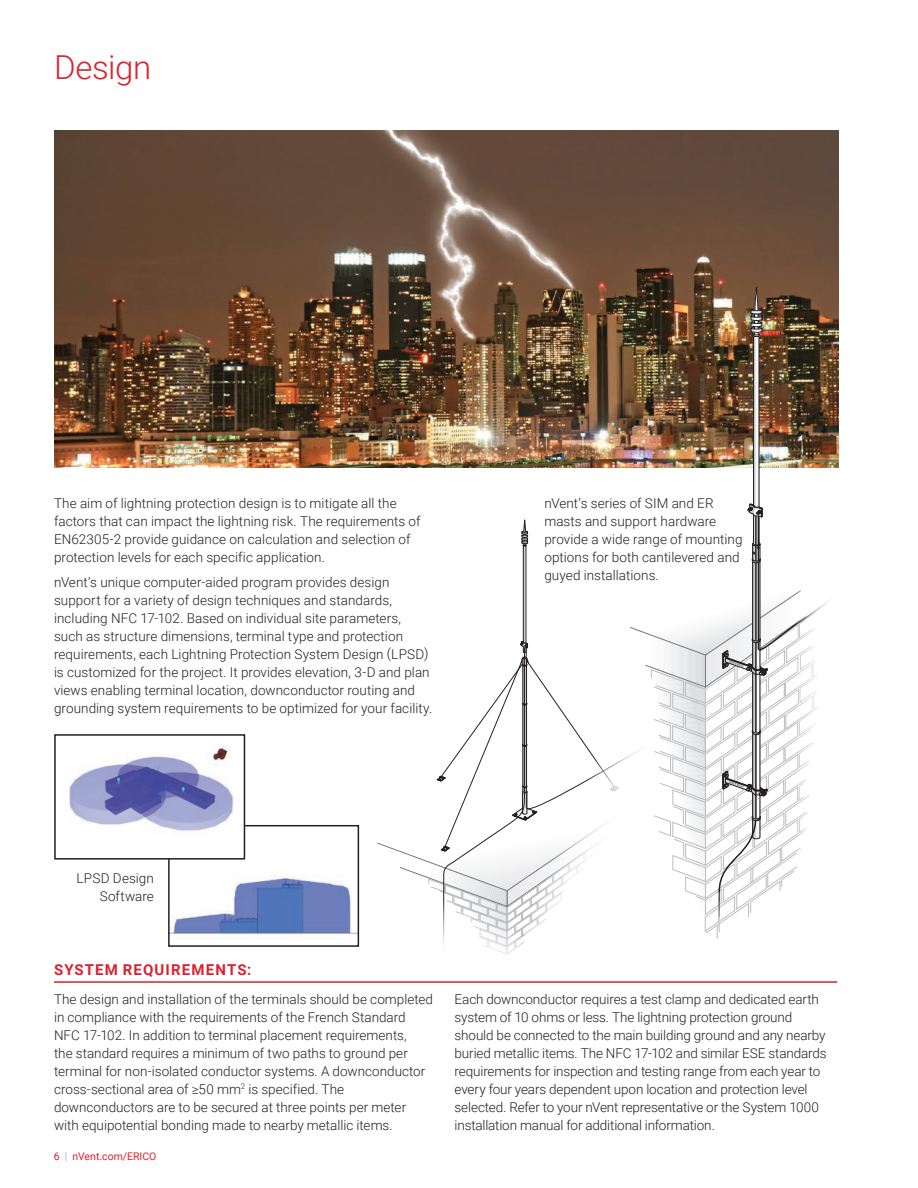
<style>
.page{position:relative;width:918px;height:1188px;background:#fff}
.page>*{position:absolute;margin:0;border:0;box-sizing:border-box;transform-origin:0 0}
.t1{font:300 33px "Roboto";letter-spacing:-.015em;color:#db2230}
.Subheading_Level_1{font:700 15px "Roboto";letter-spacing:.075em;color:#db2230}
.Body_Text{font:300 13.5px/18px "Roboto";color:#231f20}
.t2{font:10.5px "Roboto";color:#db2230}
.s1{font-weight:300;color:#8f959e}
</style>
<div class="page">
<img style="left:54px;top:130px;width:785px;height:338px">
<hr style="left:54px;top:981px;width:783px;height:2px;background:#db2230">
<img style="left:631px;top:287px;width:208px;height:652px">
<svg style="left:506px;top:644px;width:154px;height:311px"></svg>
<svg style="left:377px;top:520px;width:244px;height:434px"></svg>
<img style="left:171px;top:830px;width:185px;height:104px">
<div style="left:168px;top:825px;width:191px;height:122px;border:2px solid #231f20"></div>
<div style="left:55px;top:735px;width:189px;height:124px;background:#fff"></div>
<img style="left:69px;top:747px;width:165px;height:86px">
<div style="left:54px;top:734px;width:191px;height:126px;border:2px solid #231f20"></div>
<p class="t1" style="left:54px;top:44px;width:99px">Design</p>
<p class="Body_Text" style="left:54px;top:494px;width:368px">The aim of lightning protection design is to mitigate all the factors that can impact the lightning risk. The requirements of EN62305-2 provide guidance on calculation and selection of protection levels for each specific application.</p>
<p class="Body_Text" style="left:54px;top:572px;width:380px">nVent’s unique computer-aided program provides design support for a variety of design techniques and standards, including NFC 17-102. Based on individual site parameters, such as structure dimensions, terminal type and protection requirements, each Lightning Protection System Design (LPSD) is customized for the project. It provides elevation, 3-D and plan views enabling terminal location, downconductor routing and grounding system requirements to be optimized for your facility.</p>
<p class="Body_Text" style="left:77px;top:869px;width:79px;text-align:right">LPSD Design<br>Software</p>
<p class="Body_Text" style="left:544px;top:494px;width:200px">nVent’s series of SIM and ER masts and support hardware provide a wide range of mounting options for both cantilevered and guyed installations.</p>
<p class="Subheading_Level_1" style="left:54px;top:959px;width:199px">SYSTEM REQUIREMENTS:</p>
<p class="Body_Text" style="left:54px;top:990px;width:381px">The design and installation of the terminals should be completed in compliance with the requirements of the French Standard NFC 17-102. In addition to terminal placement requirements,<br>the standard requires a minimum of two paths to ground per terminal for non-isolated conductor systems. A downconductor cross-sectional area of ≥50 mm<sup>2</sup> is specified. The downconductors are to be secured at three points per meter with equipotential bonding made to nearby metallic items.</p>
<p class="Body_Text" style="left:455px;top:990px;width:374px">Each downconductor requires a test clamp and dedicated earth system of 10 ohms or less. The lightning protection ground should be connected to the main building ground and any nearby buried metallic items. The NFC 17-102 and similar ESE standards requirements for inspection and testing range from each year to every four years dependent upon location and protection level selected. Refer to your nVent representative or the System 1000 installation manual for additional information.</p>
<p class="t2" style="left:54px;top:1149px;width:104px">6 <span class="s1">|</span> nVent.com/ERICO</p>
</div>
